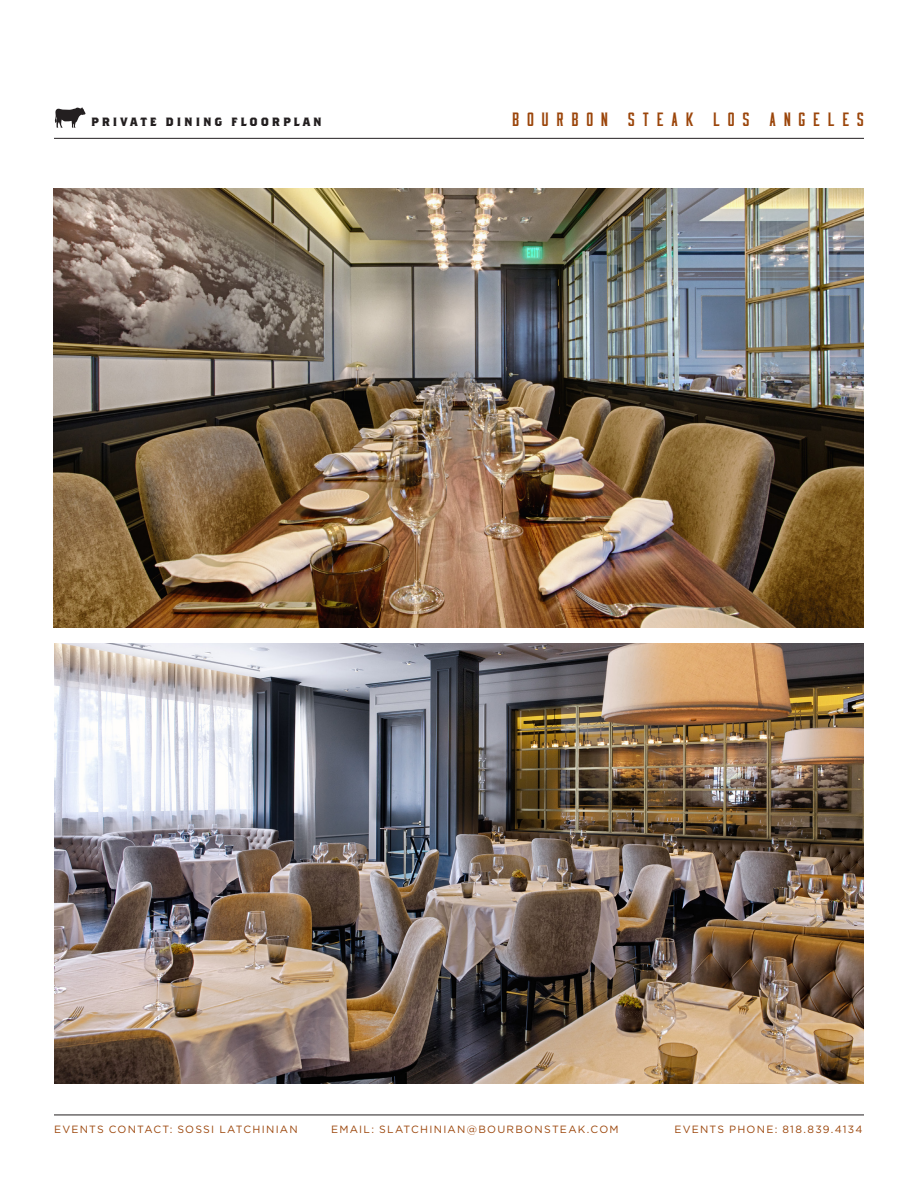
<style>
.page{position:relative;width:918px;height:1188px;background:#fff}
.page>*{position:absolute;margin:0;border:0;box-sizing:border-box;transform-origin:0 0}
.t1{font:19.5px "Moonshiner Sharp";letter-spacing:.36em;color:#9b450a;scale:1.1 1}
.MENU_-_Food_Descript{font:700 12px "Brothers OT";letter-spacing:.24em;color:#231f20}
.t2{font:10.5px "Gotham";letter-spacing:.115em;color:#9b450a}
</style>
<div class="page">
<img style="left:54px;top:644px;width:810px;height:439px">
<hr style="left:54px;top:138px;width:810px;height:1px;background:#231f20">
<svg style="left:54px;top:107px;width:32px;height:21px"></svg>
<hr style="left:54px;top:1115px;width:810px;height:1px;background:#231f20">
<img style="left:53px;top:188px;width:810px;height:440px">
<p class="MENU_-_Food_Descript" style="left:91px;top:117px;width:232px">PRIVATE DINING FLOORPLAN</p>
<p class="t1" style="left:512px;top:111px;width:321px">BOURBON STEAK LOS ANGELES</p>
<p class="t2" style="left:54px;top:1123px;width:245px">EVENTS CONTACT: SOSSI LATCHINIAN</p>
<p class="t2" style="left:331px;top:1123px;width:289px">EMAIL: SLATCHINIAN@BOURBONSTEAK.COM</p>
<p class="t2" style="left:674px;top:1123px;width:190px">EVENTS PHONE: 818.839.4134</p>
</div>
